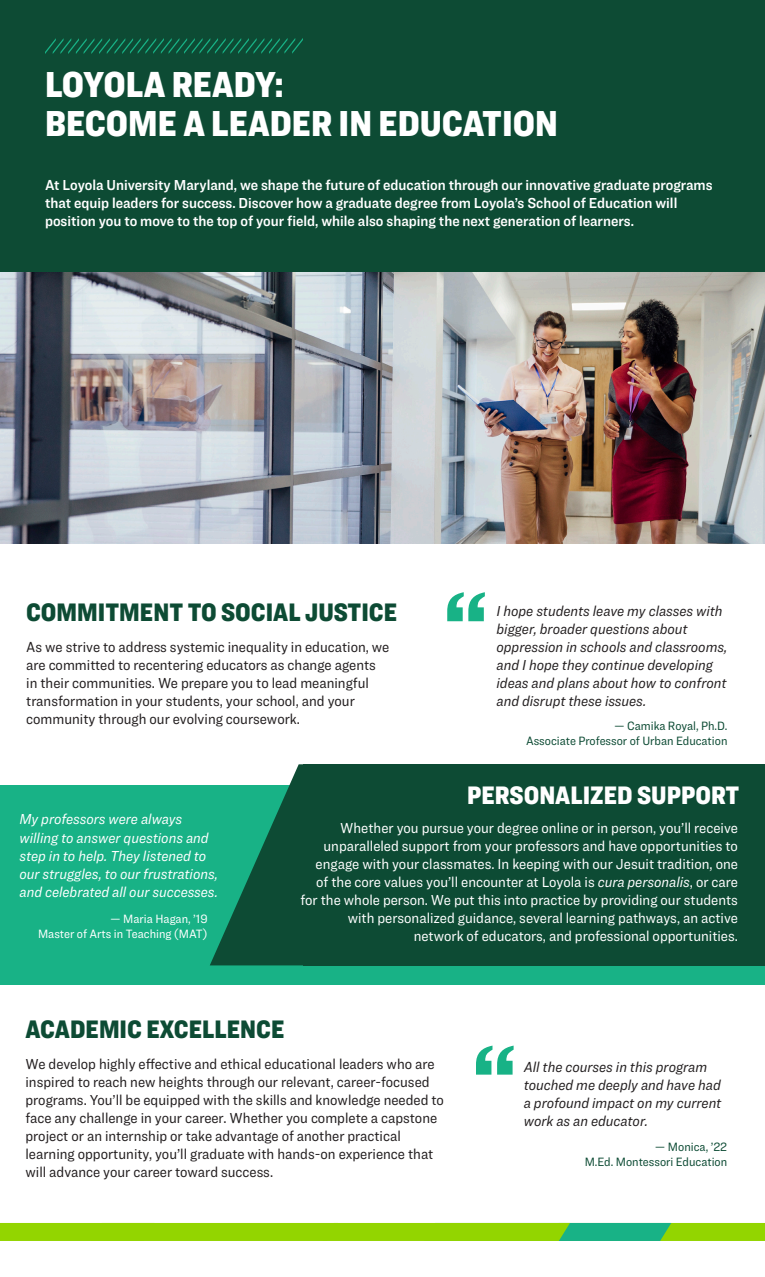
<style>
.page{position:relative;width:765px;height:1277px;background:#fff}
.page>*{position:absolute;margin:0;border:0;box-sizing:border-box;transform-origin:0 0}
.t1{font:900 37.5px "Ringside Condensed";color:#fff}
.t2{font:900 26.25px "Ringside Condensed";color:#0d4b34}
.t3{font:900 26.25px "Ringside Condensed";color:#fff}
.t4{font:15px/18px "Ringside Narrow";color:#231f20}
.t5{font:15px/18px "Ringside Narrow";color:#fff;text-align:right}
.t6{font:italic 15px/18px "Ringside Narrow";color:#231f20}
.t7{font:15px/18px "Ringside Narrow Semi";color:#fff}
.t8{font:italic 15px/18px "Ringside Narrow";color:#fff}
.t9{font:12.5px "Ringside Narrow";color:#0d4b34}
.t10{font:12.5px "Ringside Narrow";color:#fff}
.s1{font-style:italic}
</style>
<div class="page">
<div style="left:0;top:785px;width:765px;height:199px;background:#18b286"></div>
<div style="left:0;top:0;width:765px;height:300px;background:#0d4b34"></div>
<img style="left:0;top:272px;width:765px;height:272px">
<svg style="left:45px;top:38px;width:258px;height:16px"></svg>
<svg style="left:447px;top:592px;width:38px;height:29px"></svg>
<div style="left:303px;top:764px;width:462px;height:201px;background:#0d4b34"></div>
<svg style="left:210px;top:764px;width:93px;height:201px"></svg>
<svg style="left:0;top:1222px;width:765px;height:18px;background:#89d21e"></svg>
<svg style="left:476px;top:1045px;width:38px;height:29px"></svg>
<p class="t1" style="left:45px;top:57px;width:240px">LOYOLA READY:</p>
<p class="t1" style="left:45px;top:96px;width:514px">BECOME A LEADER IN EDUCATION</p>
<p class="t7" style="left:45px;top:175px;width:669px">At Loyola University Maryland, we shape the future of education through our innovative graduate programs that equip leaders for success. Discover how a graduate degree from Loyola’s School of Education will position you to move to the top of your field, while also shaping the next generation of learners.</p>
<p class="t2" style="left:26px;top:592px;width:373px">COMMITMENT TO SOCIAL JUSTICE</p>
<p class="t4" style="left:26px;top:637px;width:365px">As we strive to address systemic inequality in education, we are committed to recentering educators as change agents in their communities. We prepare you to lead meaningful transformation in your students, your school, and your</p>
<p class="t4" style="left:26px;top:709px;width:275px">community through our evolving coursework.</p>
<p class="t6" style="left:497px;top:602px;width:228px">I hope students leave my classes with bigger, broader questions about</p>
<p class="t6" style="left:497px;top:638px;width:232px">oppression in schools and classrooms, and I hope they continue developing ideas and plans about how to confront and disrupt these issues.</p>
<p class="t9" style="left:614px;top:717px;width:115px">— Camika Royal, Ph.D.</p>
<p class="t9" style="left:526px;top:732px;width:203px">Associate Professor of Urban Education</p>
<p class="t8" style="left:19px;top:810px;width:164px">My professors were always</p>
<p class="t8" style="left:19px;top:828px;width:200px">willing to answer questions and step in to help. They listened to our struggles, to our frustrations, and celebrated all our successes.</p>
<p class="t10" style="left:110px;top:909px;width:99px">— Maria Hagan, ’19</p>
<p class="t10" style="left:38px;top:924px;width:171px">Master of Arts in Teaching (MAT)</p>
<p class="t3" style="left:467px;top:776px;width:274px">PERSONALIZED SUPPORT</p>
<p class="t5" style="left:300px;top:818px;width:439px">Whether you pursue your degree online or in person, you’ll receive unparalleled support from your professors and have opportunities to engage with your classmates. In keeping with our Jesuit tradition, one of the core values you’ll encounter at Loyola is <span class="s1">cura personalis</span>, or care for the whole person. We put this into practice by providing our students with personalized guidance, several learning pathways, an active</p>
<p class="t5" style="left:414px;top:926px;width:326px">network of educators, and professional opportunities.</p>
<p class="t2" style="left:25px;top:1009px;width:261px">ACADEMIC EXCELLENCE</p>
<p class="t4" style="left:25px;top:1054px;width:420px">We develop highly effective and ethical educational leaders who are inspired to reach new heights through our relevant, career-focused programs. You’ll be equipped with the skills and knowledge needed to face any challenge in your career. Whether you complete a capstone project or an internship or take advantage of another practical learning opportunity, you’ll graduate with hands-on experience that will advance your career toward success.</p>
<p class="t6" style="left:524px;top:1057px;width:199px">All the courses in this program touched me deeply and have had a profound impact on my current work as an educator.</p>
<p class="t9" style="left:655px;top:1138px;width:74px">— Monica, ’22</p>
<p class="t9" style="left:585px;top:1153px;width:144px">M.Ed. Montessori Education</p>
</div>
